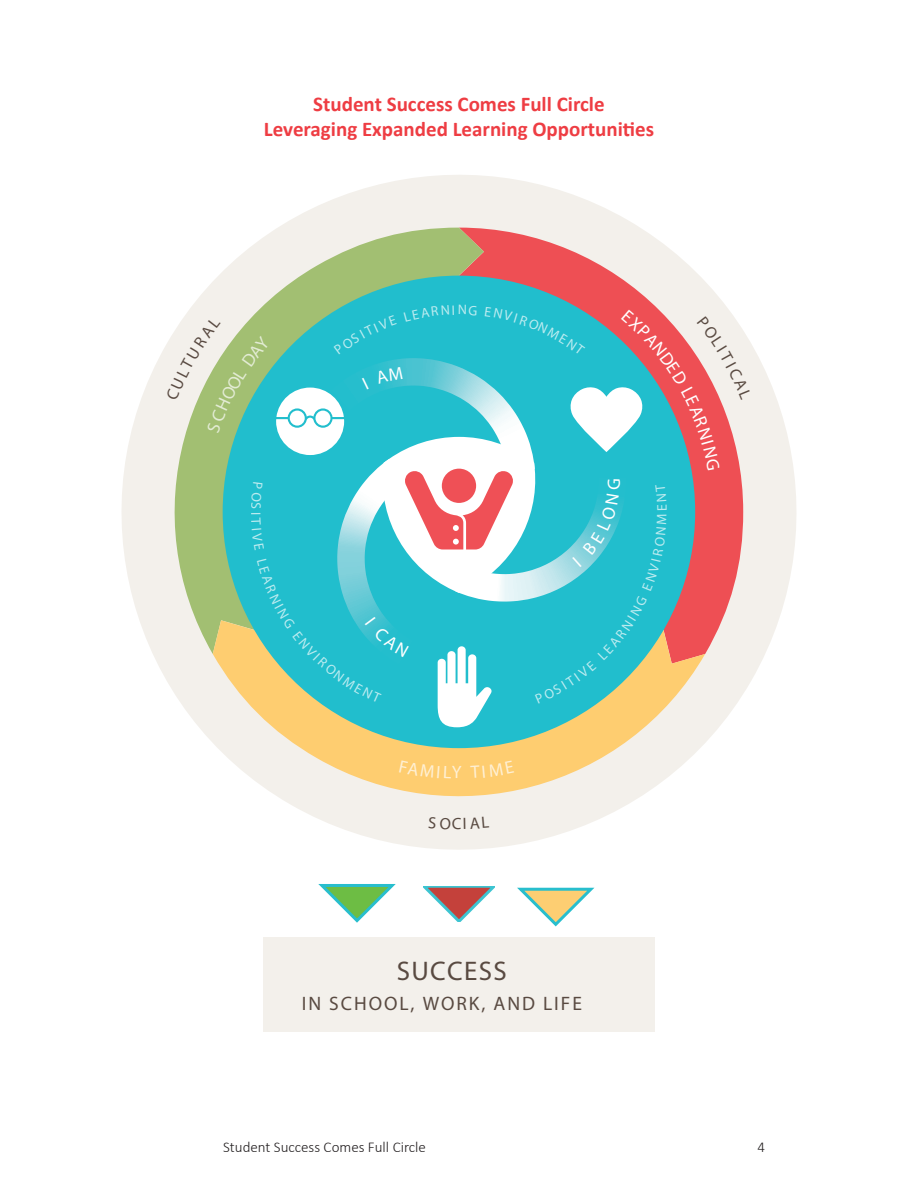
<style>
.page{position:relative;width:918px;height:1188px;background:#fff}
.page>*{position:absolute;margin:0;border:0;box-sizing:border-box;transform-origin:0 0}
.t1{font:700 27px "Trade Gothic";letter-spacing:.05em;color:#594a41}
.t2{font:700 21px "Calibri";color:#ee3d43}
.t3{font:19.5px "Trade Gothic";letter-spacing:.1em;color:#594a41}
.t4{font:700 18px "Trade Gothic";color:#fff}
.Body_Copy{font:300 15px "Calibri";color:#231f20}
</style>
<div class="page">
<div style="left:263px;top:937px;width:392px;height:94px;background:#f3f0eb"></div>
<svg style="left:318px;top:884px;width:78px;height:39px"></svg>
<svg style="left:424px;top:886px;width:70px;height:35px"></svg>
<svg style="left:517px;top:887px;width:78px;height:40px"></svg>
<svg style="left:122px;top:175px;width:674px;height:675px"></svg>
<svg style="left:484px;top:228px;width:259px;height:77px"></svg>
<svg style="left:134px;top:228px;width:350px;height:426px"></svg>
<svg style="left:213px;top:727px;width:492px;height:110px;fill:#f9f0eb"></svg>
<div style="left:223px;top:276px;width:472px;height:472px;background:#21becd;border-radius:50%"></div>
<svg style="left:428px;top:816px;width:61px;height:13px"></svg>
<svg style="left:399px;top:760px;width:52px;height:18px"></svg>
<svg style="left:470px;top:761px;width:44px;height:17px"></svg>
<svg style="left:166px;top:305px;width:586px;height:422px"></svg>
<p class="t2" style="left:313px;top:91px;width:293px">Student Success Comes Full Circle</p>
<p class="t2" style="left:264px;top:116px;width:392px">Leveraging Expanded Learning Opportunities</p>
<p class="t4" style="left:452px;top:761px;width:11px">Y</p>
<p class="t1" style="left:397px;top:954px;width:111px">SUCCESS</p>
<p class="t3" style="left:302px;top:991px;width:282px">IN SCHOOL, WORK, AND LIFE</p>
<p class="Body_Copy" style="left:223px;top:1137px;width:204px">Student Success Comes Full Circle</p>
<p class="Body_Copy" style="left:757px;top:1137px;width:9px">4</p>
</div>
